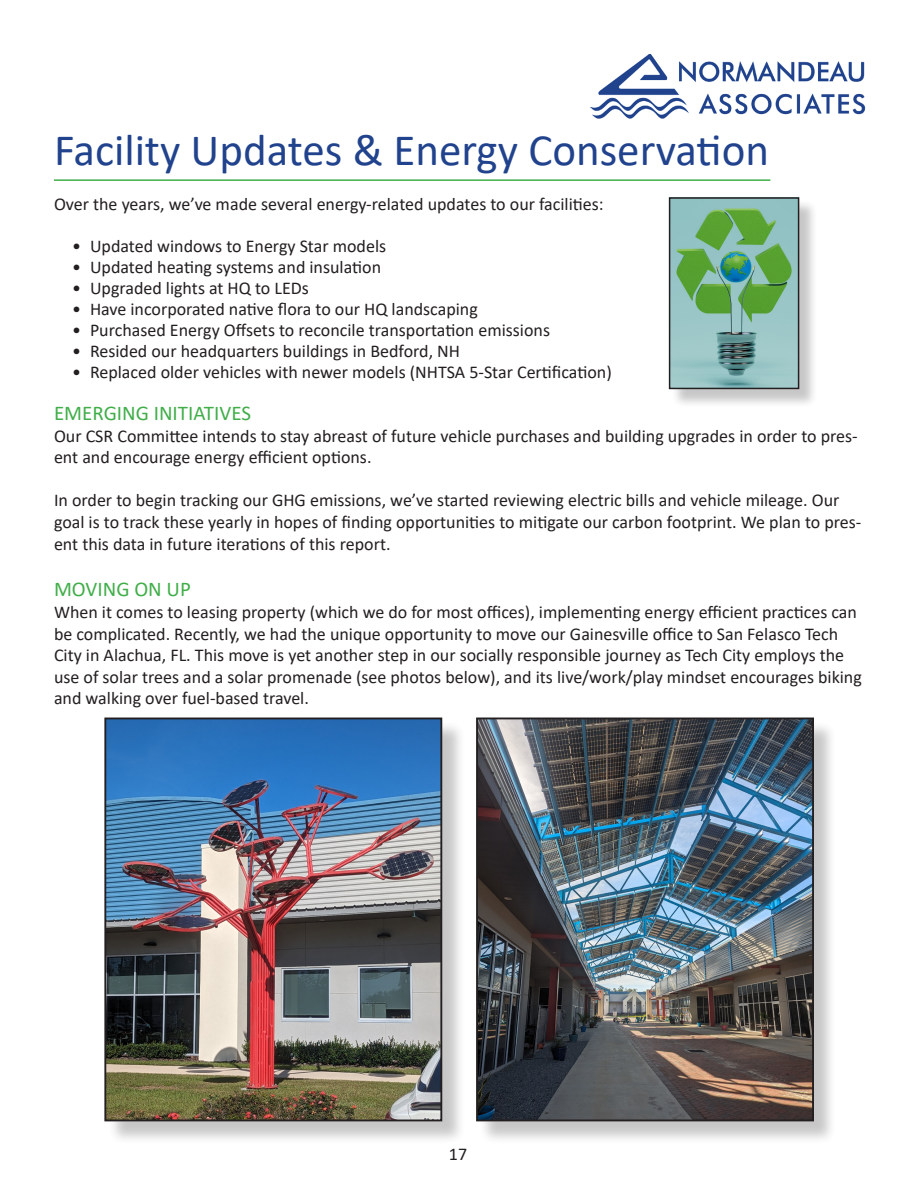
<style>
.page{position:relative;width:918px;height:1188px;background:#fff}
.page>*{position:absolute;margin:0;border:0;box-sizing:border-box;transform-origin:0 0}
.t1{font:45px "Calibri";color:#21438d}
.t2{font:21px "Calibri";color:#40ae49}
.t3{font:18px/21.6px "Calibri";color:#231f20}
</style>
<div class="page">
<img style="left:590px;top:54px;width:276px;height:64px">
<hr style="left:54px;top:179px;width:716px;height:2px;background:#40ae49">
<div style="left:479px;top:721px;width:358px;height:423px;background:#231f20;opacity:.25"></div>
<img style="left:479px;top:721px;width:332px;height:397px">
<div style="left:476px;top:718px;width:338px;height:403px;border:2px solid #231f20"></div>
<div style="left:107px;top:721px;width:358px;height:423px;background:#231f20;opacity:.25"></div>
<img style="left:107px;top:721px;width:332px;height:397px">
<div style="left:104px;top:718px;width:338px;height:403px;border:2px solid #231f20"></div>
<div style="left:671px;top:200px;width:147px;height:208px;background:#231f20;opacity:.25"></div>
<img style="left:672px;top:200px;width:124px;height:186px">
<div style="left:669px;top:197px;width:130px;height:192px;border:2px solid #231f20"></div>
<p class="t1" style="left:54px;top:119px;width:717px">Facility Updates &amp; Energy Conservation</p>
<p class="t3" style="left:54px;top:193px;width:551px">Over the years, we’ve made several energy-related updates to our facilities:</p>
<p class="t3" style="left:72px;top:235px;width:316px">• Updated windows to Energy Star models</p>
<p class="t3" style="left:72px;top:256px;width:311px">• Updated heating systems and insulation</p>
<p class="t3" style="left:72px;top:277px;width:238px">• Upgraded lights at HQ to LEDs</p>
<p class="t3" style="left:72px;top:298px;width:407px">• Have incorporated native flora to our HQ landscaping</p>
<p class="t3" style="left:72px;top:319px;width:480px">• Purchased Energy Offsets to reconcile transportation emissions</p>
<p class="t3" style="left:72px;top:340px;width:390px">• Resided our headquarters buildings in Bedford, NH</p>
<p class="t3" style="left:72px;top:361px;width:541px">• Replaced older vehicles with newer models (NHTSA 5-Star Certification)</p>
<p class="t2" style="left:54px;top:398px;width:199px">EMERGING INITIATIVES</p>
<p class="t3" style="left:54px;top:424px;width:805px">Our CSR Committee intends to stay abreast of future vehicle purchases and building upgrades in order to pres&shy;ent and encourage energy efficient options.</p>
<p class="t3" style="left:54px;top:489px;width:809px">In order to begin tracking our GHG emissions, we’ve started reviewing electric bills and vehicle mileage. Our goal is to track these yearly in hopes of finding opportunities to mitigate our carbon footprint. We plan to pres&shy;ent this data in future iterations of this report.</p>
<p class="t2" style="left:54px;top:575px;width:138px">MOVING ON UP</p>
<p class="t3" style="left:54px;top:601px;width:809px">When it comes to leasing property (which we do for most offices), implementing energy efficient practices can be complicated. Recently, we had the unique opportunity to move our Gainesville office to San Felasco Tech City in Alachua, FL. This move is yet another step in our socially responsible journey as Tech City employs the use of solar trees and a solar promenade (see photos below), and its live/work/play mindset encourages biking and walking over fuel-based travel.</p>
<p class="t3" style="left:449px;top:1142px;width:20px">17</p>
</div>
